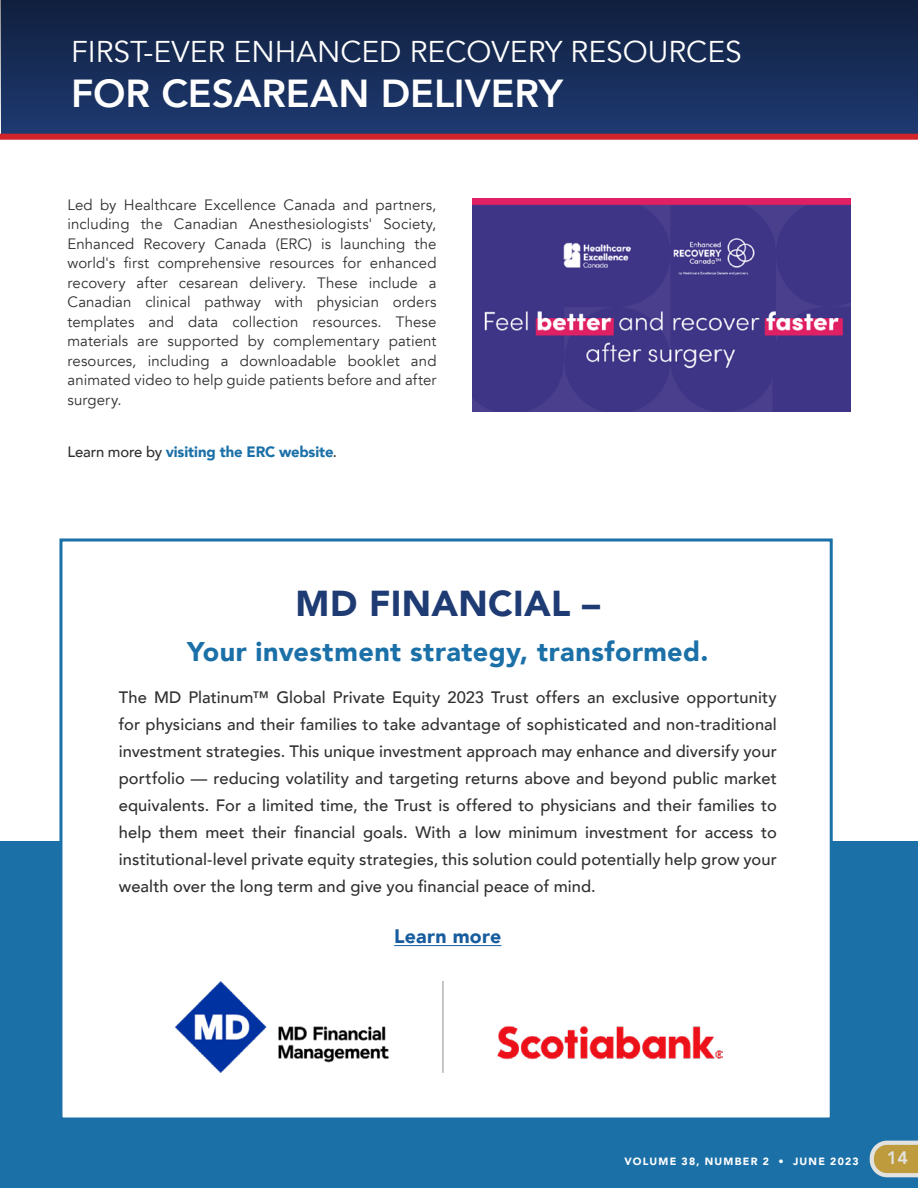
<style>
.page{position:relative;width:918px;height:1188px;background:#fff}
.page>*{position:absolute;margin:0;border:0;box-sizing:border-box;transform-origin:0 0}
.t1{font:800 39px "Avenir";letter-spacing:-.005em;color:#fff}
.t2{font:900 36px "Avenir";letter-spacing:.01em;color:#1f3b73}
.t3{font:30px "Avenir";color:#fff}
.t4{font:900 27px "Avenir";letter-spacing:.015em;color:#1b70a8}
.t5{font:900 19.5px "Avenir";letter-spacing:.01em;color:#175d9e}
.t6{font:800 18px "Avenir";color:#e2e2e0}
.t7{font:500 16.5px/27px "Avenir";letter-spacing:.005em;color:#312f30;text-align:justify}
.t8{font:15px/19.5px "Avenir";letter-spacing:.005em;color:#312f30;text-align:justify}
.t9{font:900 15px "Avenir";letter-spacing:-.005em;color:#1b70a8}
.t10{font:900 10.5px "Avenir";letter-spacing:.12em;color:#fff}
.s1{font-weight:500;color:#312f30}
</style>
<div class="page">
<hr style="left:0;top:0;width:1px;height:176px;background:#231f20">
<div style="left:2px;top:0;width:916px;height:136px;background:linear-gradient(to bottom,#101f3d,#1e3a72)"></div>
<div style="left:0;top:134px;width:918px;height:6px;background:#d1232a"></div>
<div style="left:0;top:842px;width:918px;height:346px;background:#1b70a8"></div>
<svg style="left:58px;top:538px;width:776px;height:580px"></svg>
<hr style="left:394px;top:945px;width:107px;height:1px;background:#175d9e">
<img style="left:175px;top:982px;width:547px;height:91px">
<svg style="left:870px;top:1141px;width:48px;height:36px;background:#bcab6e"></svg>
<img style="left:472px;top:199px;width:378px;height:212px">
<p class="t3" style="left:71px;top:34px;width:672px">FIRST-EVER ENHANCED RECOVERY RESOURCES</p>
<p class="t1" style="left:71px;top:63px;width:493px">FOR CESAREAN DELIVERY</p>
<p class="t8" style="left:68px;top:195px;width:371px">Led by Healthcare Excellence Canada and partners, including the Canadian Anesthesiologists' Society, Enhanced Recovery Canada (ERC) is launching the world's first comprehensive resources for enhanced recovery after cesarean delivery. These include a Canadian clinical pathway with physician orders templates and data collection resources. These materials are supported by complementary patient resources, including a downloadable booklet and animated video to help guide patients before and after surgery.</p>
<p class="t9" style="left:68px;top:439px;width:271px"><span class="s1">Learn more by</span> visiting the ERC website<span class="s1">.</span></p>
<p class="t2" style="left:296px;top:572px;width:306px">MD FINANCIAL –</p>
<p class="t4" style="left:187px;top:628px;width:523px">Your investment strategy, transformed.</p>
<p class="t7" style="left:119px;top:682px;width:660px">The MD Platinum™ Global Private Equity 2023 Trust offers an exclusive opportunity for physicians and their families to take advantage of sophisticated and non-traditional investment strategies. This unique investment approach may enhance and diversify your portfolio — reducing volatility and targeting returns above and beyond public market equivalents. For a limited time, the Trust is offered to physicians and their families to help them meet their financial goals. With a low minimum investment for access to institutional-level private equity strategies, this solution could potentially help grow your wealth over the long term and give you financial peace of mind.</p>
<p class="t5" style="left:394px;top:919px;width:109px">Learn more</p>
<p class="t10" style="left:625px;top:1152px;width:236px">VOLUME 38, NUMBER 2 • JUNE 2023</p>
<p class="t6" style="left:887px;top:1144px;width:23px">14</p>
</div>
